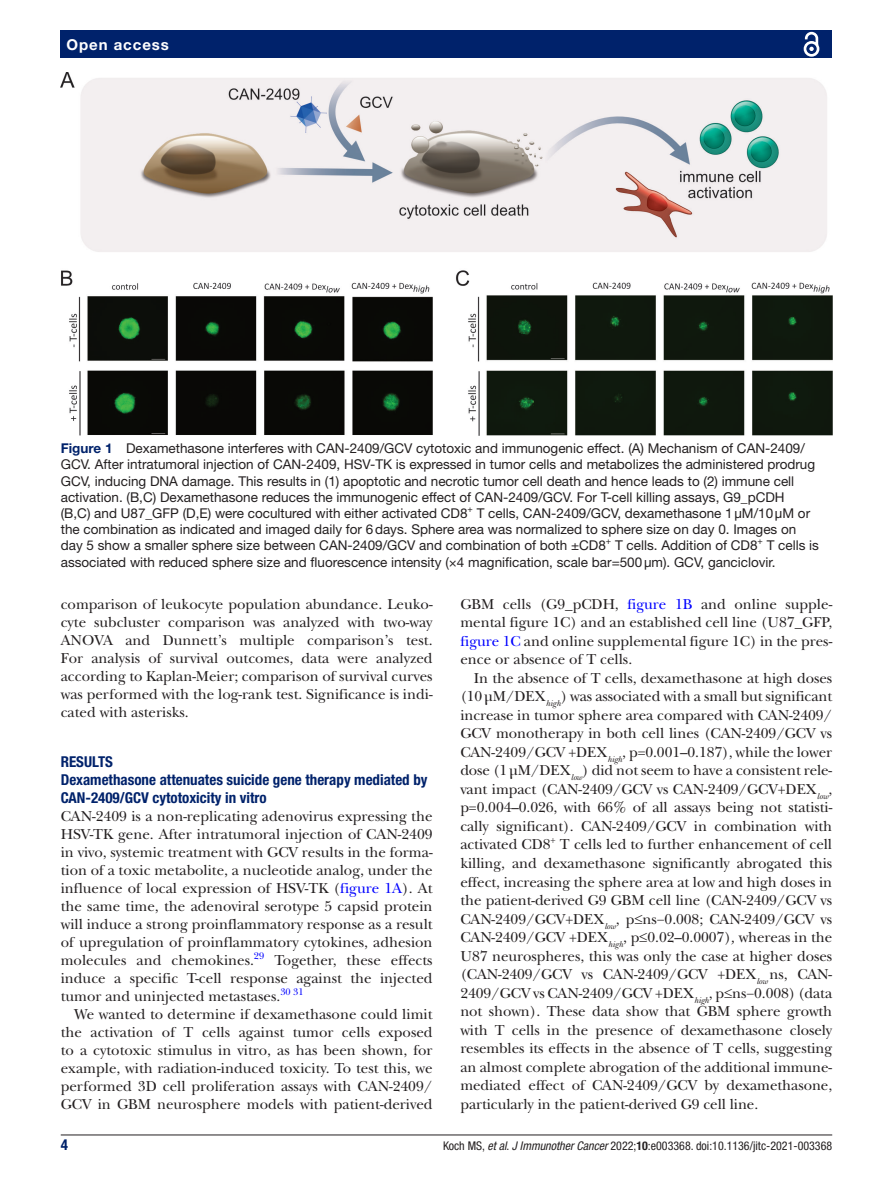
<style>
.page{position:relative;width:893px;height:1191px;background:#fff}
.page>*{position:absolute;margin:0;border:0;box-sizing:border-box;transform-origin:0 0}
.t1{font:15px/18px "New Baskerville";color:#231f20;text-align:justify}
.t2{font:700 condensed 15px/18px "Helvetica Neue LT Std";color:#00226b}
.t3{font:700 15px "Helvetica Neue LT Std";letter-spacing:.065em;color:#fff}
.t4{font:13.5px/16.2px "Helvetica Neue LT Std";color:#231f20}
.t5{font:condensed 12px "Helvetica Neue LT Std";color:#231f20}
.t6{font:9.9px "New Baskerville";color:#00f}
.t7{font:9.9px "New Baskerville";color:#231f20}
.t8{font:9px "Helvetica Neue LT Std";color:#231f20}
.s1{font-weight:700;color:#00226b}
.s2{color:#00f}
.s3{font-style:italic}
.s4{font-weight:700}
</style>
<div class="page">
<hr style="left:61px;top:1134px;width:771px;height:1px;background:#231f20">
<div style="left:61px;top:31px;width:771px;height:27px;background:#00226b"></div>
<svg style="left:803px;top:31px;width:17px;height:26px"></svg>
<img style="left:61px;top:73px;width:771px;height:362px">
<p class="t3" style="left:66px;top:35px;width:104px">Open access</p>
<p class="t4" style="left:61px;top:440px;width:756px"><span class="s1">Figure 1</span> Dexamethasone interferes with CAN-2409/GCV cytotoxic and immunogenic effect. (A) Mechanism of CAN-2409/ GCV. After intratumoral injection of CAN-2409, HSV-TK is expressed in tumor cells and metabolizes the administered prodrug GCV, inducing DNA damage. This results in (1) apoptotic and necrotic tumor cell death and hence leads to (2) immune cell activation. (B,C) Dexamethasone reduces the immunogenic effect of CAN-2409/GCV. For T-cell killing assays, G9_pCDH (B,C) and U87_GFP (D,E) were cocultured with either activated CD8</p>
<p class="t8" style="left:468px;top:503px;width:7px">+</p>
<p class="t4" style="left:61px;top:505px;width:751px;text-indent:416px">T cells, CAN-2409/GCV, dexamethasone 1µM/10µM or the combination as indicated and imaged daily for 6days. Sphere area was normalized to sphere size on day 0. Images on day 5 show a smaller sphere size between CAN-2409/GCV and combination of both ±CD8</p>
<p class="t8" style="left:606px;top:536px;width:7px">+</p>
<p class="t4" style="left:615px;top:537px;width:144px">T cells. Addition of CD8</p>
<p class="t8" style="left:758px;top:536px;width:7px">+</p>
<p class="t4" style="left:61px;top:537px;width:760px;text-indent:706px">T cells is associated with reduced sphere size and fluorescence intensity (×4 magnification, scale bar=500µm). GCV, ganciclovir.</p>
<p class="t1" style="left:61px;top:595px;width:373px">comparison of leukocyte population abundance. Leuko&shy;cyte subcluster comparison was analyzed with two-way ANOVA and Dunnett’s multiple comparison’s test.<br>For analysis of survival outcomes, data were analyzed according to Kaplan-Meier; comparison of survival curves was performed with the log-rank test. Significance is indi&shy;cated with asterisks.</p>
<p class="t2" style="left:61px;top:752px;width:368px">RESULTS<br>Dexamethasone attenuates suicide gene therapy mediated by<br>CAN-2409/GCV cytotoxicity in vitro</p>
<p class="t1" style="left:61px;top:807px;width:373px">CAN-2409 is a non-replicating adenovirus expressing the HSV-TK gene. After intratumoral injection of CAN-2409 in vivo, systemic treatment with GCV results in the forma&shy;tion of a toxic metabolite, a nucleotide analog, under the influence of local expression of HSV-TK (<span class="s2">figure 1A</span>). At the same time, the adenoviral serotype 5 capsid protein will induce a strong proinflammatory response as a result of upregulation of proinflammatory cytokines, adhesion molecules and chemokines.</p>
<p class="t6" style="left:254px;top:949px;width:12px">29</p>
<p class="t1" style="left:61px;top:951px;width:373px;text-indent:214px">Together, these effects induce a specific T-cell response against the injected tumor and uninjected metastases.</p>
<p class="t6" style="left:280px;top:985px;width:25px">30 31</p>
<p class="t1" style="left:61px;top:1005px;width:373px;text-indent:14px">We wanted to determine if dexamethasone could limit the activation of T cells against tumor cells exposed to a cytotoxic stimulus in vitro, as has been shown, for example, with radiation-induced toxicity. To test this, we performed 3D cell proliferation assays with CAN-2409/ GCV in GBM neurosphere models with patient-derived</p>
<p class="t1" style="left:460px;top:594px;width:373px;line-height:18.5px">GBM cells (G9_pCDH, <span class="s2">figure 1B</span> and online supple&shy;mental figure 1C) and an established cell line (U87_GFP, <span class="s2">figure 1C</span> and online supplemental figure 1C) in the pres&shy;ence or absence of T cells.</p>
<p class="t1" style="left:460px;top:668px;width:373px;line-height:18.5px;text-indent:14px">In the absence of T cells, dexamethasone at high doses (10µM/DEX<sub>high</sub>) was associated with a small but significant increase in tumor sphere area compared with CAN-2409/ GCV monotherapy in both cell lines (CAN-2409/GCV vs CAN-2409/GCV +DEX<sub>high</sub>, p=0.001–0.187), while the lower dose (1µM/DEX<sub>low</sub>) did not seem to have a consistent rele&shy;vant impact (CAN-2409/GCV vs CAN-2409/GCV+DEX<sub>low</sub>, p=0.004–0.026, with 66% of all assays being not statisti&shy;cally significant). CAN-2409/GCV in combination with activated CD8</p>
<p class="t7" style="left:550px;top:833px;width:7px">+</p>
<p class="t1" style="left:460px;top:835px;width:373px;line-height:18.6px;text-indent:100px">T cells led to further enhancement of cell killing, and dexamethasone significantly abrogated this effect, increasing the sphere area at low and high doses in the patient-derived G9 GBM cell line (CAN-2409/GCV vs CAN-2409/GCV+DEX<sub>low</sub>, p≤ns−0.008; CAN-2409/GCV vs CAN-2409/GCV +DEX<sub>high</sub>, p≤0.02–0.0007)<span class="s3">,</span> whereas in the U87 neurospheres, this was only the case at higher doses (CAN-2409/GCV vs CAN-2409/GCV +DEX<sub>low</sub> ns, CAN-2409/GCV vs CAN-2409/GCV +DEX<sub>high</sub>, p≤ns−0.008) (data not shown). These data show that GBM sphere growth with T cells in the presence of dexamethasone closely resembles its effects in the absence of T cells, suggesting an almost complete abrogation of the additional immune&shy;mediated effect of CAN-2409/GCV by dexamethasone, particularly in the patient-derived G9 cell line.</p>
<p class="t2" style="left:61px;top:1135px;width:9px">4</p>
<p class="t5" style="left:443px;top:1138px;width:391px">Koch MS, <span class="s3">et al</span>. <span class="s3">J Immunother Cancer</span> 2022;<span class="s4">10</span>:e003368. doi:10.1136/jitc-2021-003368</p>
</div>
